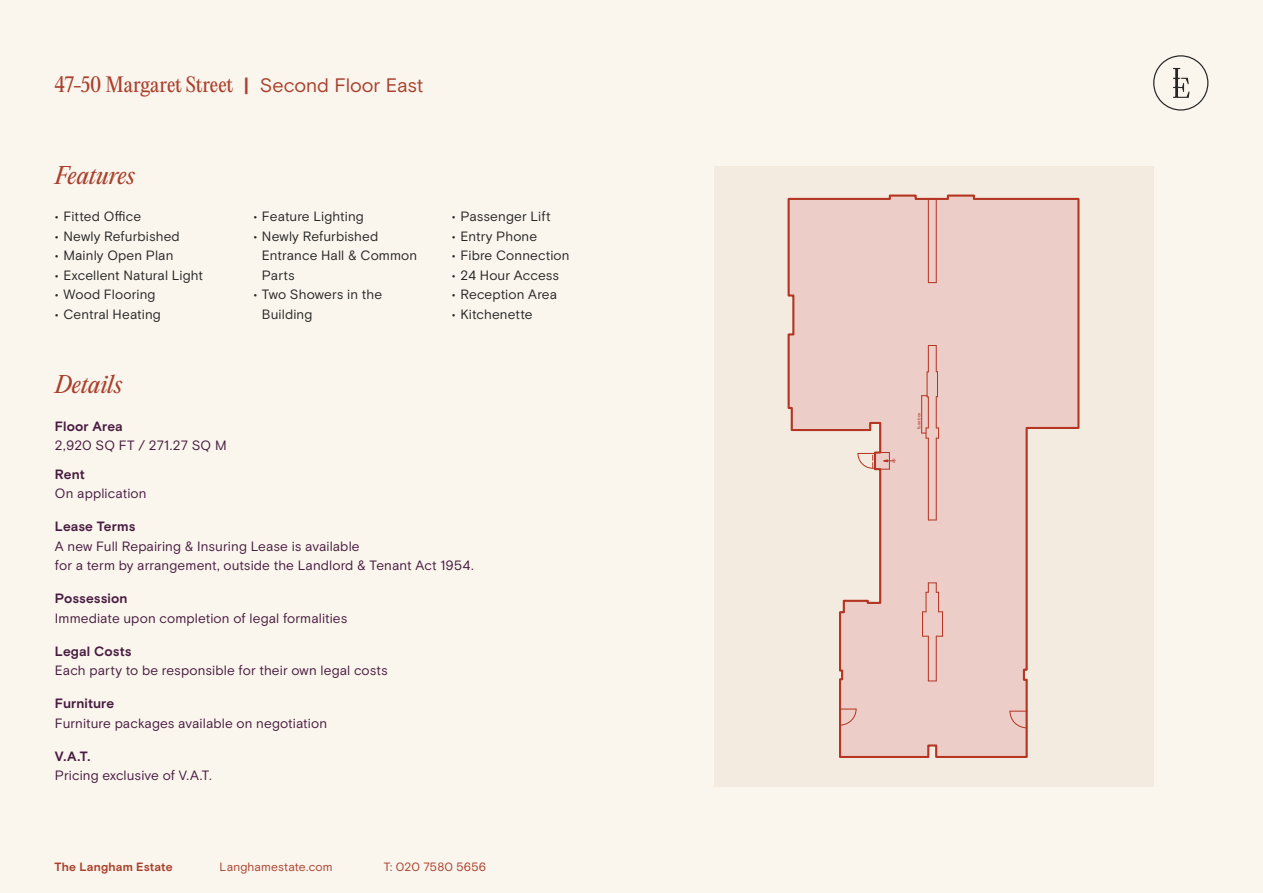
<style>
.page{position:relative;width:1263px;height:893px;background:#faf5ed}
.page>*{position:absolute;margin:0;border:0;box-sizing:border-box;transform-origin:0 0}
.Body_L{font:italic 22.5px "PP Editorial New";letter-spacing:-.005em;color:#a9402c}
.t1{font:19.5px "PP Editorial New";letter-spacing:-.01em;color:#a9402c}
.Body_L-2{font:13.5px/19.5px "Basis Grotesque Pro";letter-spacing:.01em;color:#481c40}
.t2{font:13.5px/19.5px "Basis Grotesque Pro";letter-spacing:.01em;color:#262726}
.Body_L-3{font:700 13.5px "Basis Grotesque Pro";letter-spacing:.01em;color:#481c40}
.t3{font:12px "Basis Grotesque Pro";letter-spacing:.01em;color:#a9402c}
.t4{font:700 12px "Basis Grotesque Pro";letter-spacing:.015em;color:#a9402c}
.t5{font:4.35px "Arial";letter-spacing:-.005em;color:#b53522}
.s1{font-family:"Basis Grotesque Pro";font-weight:700}
.s2{font-family:"Basis Grotesque Pro"}
</style>
<div class="page">
<div style="left:714px;top:166px;width:439px;height:620px;background:#f3ebdf"></div>
<svg style="left:787px;top:194px;width:293px;height:564px"></svg>
<svg style="left:1153px;top:55px;width:55px;height:56px"></svg>
<h2 class="t1" style="left:55px;top:71px;width:370px">47-50 Margaret Street <span class="s1">|</span> <span class="s2">Second Floor East</span></h2>
<p class="Body_L" style="left:55px;top:160px;width:81px">Features</p>
<p class="t2" style="left:55px;top:207px;width:88px">• Fitted Office</p>
<p class="t2" style="left:55px;top:227px;width:126px">• Newly Refurbished</p>
<p class="t2" style="left:55px;top:246px;width:120px">• Mainly Open Plan</p>
<p class="t2" style="left:55px;top:266px;width:150px">• Excellent Natural Light</p>
<p class="t2" style="left:55px;top:285px;width:102px">• Wood Flooring</p>
<p class="t2" style="left:55px;top:305px;width:107px">• Central Heating</p>
<p class="Body_L" style="left:55px;top:368px;width:69px">Details</p>
<p class="t2" style="left:253px;top:207px;width:112px">• Feature Lighting</p>
<p class="t2" style="left:262px;top:227px;width:157px;text-indent:-9px">• Newly Refurbished<br>Entrance Hall &amp; Common<br>Parts</p>
<p class="t2" style="left:262px;top:285px;width:122px;text-indent:-9px">• Two Showers in the<br>Building</p>
<p class="t2" style="left:452px;top:207px;width:100px">• Passenger Lift</p>
<p class="t2" style="left:452px;top:227px;width:87px">• Entry Phone</p>
<p class="t2" style="left:452px;top:246px;width:119px">• Fibre Connection</p>
<p class="t2" style="left:452px;top:266px;width:109px">• 24 Hour Access</p>
<p class="t2" style="left:452px;top:285px;width:107px">• Reception Area</p>
<p class="t2" style="left:452px;top:305px;width:82px">• Kitchenette</p>
<p class="Body_L-3" style="left:55px;top:418px;width:70px">Floor Area</p>
<p class="Body_L-2" style="left:55px;top:436px;width:173px">2,920 SQ FT / 271.27 SQ M</p>
<p class="Body_L-3" style="left:55px;top:466px;width:31px">Rent</p>
<p class="Body_L-2" style="left:55px;top:484px;width:93px">On application</p>
<p class="Body_L-3" style="left:55px;top:519px;width:82px">Lease Terms</p>
<p class="Body_L-2" style="left:55px;top:537px;width:420px">A new Full Repairing &amp; Insuring Lease is available<br>for a term by arrangement, outside the Landlord &amp; Tenant Act 1954.</p>
<p class="Body_L-3" style="left:55px;top:591px;width:74px">Possession</p>
<p class="Body_L-2" style="left:55px;top:609px;width:294px">Immediate upon completion of legal formalities</p>
<p class="Body_L-3" style="left:55px;top:643px;width:78px">Legal Costs</p>
<p class="Body_L-2" style="left:55px;top:661px;width:334px">Each party to be responsible for their own legal costs</p>
<p class="Body_L-3" style="left:55px;top:696px;width:61px">Furniture</p>
<p class="Body_L-2" style="left:55px;top:714px;width:274px">Furniture packages available on negotiation</p>
<p class="Body_L-3" style="left:55px;top:748px;width:37px">V.A.T.</p>
<p class="Body_L-2" style="left:55px;top:766px;width:158px">Pricing exclusive of V.A.T.</p>
<p class="t4" style="left:55px;top:860px;width:120px">The Langham Estate</p>
<p class="t3" style="left:220px;top:860px;width:115px">Langhamestate.com</p>
<p class="t3" style="left:384px;top:860px;width:104px">T: 020 7580 5656</p>
<p class="t5" style="left:892px;top:463px;width:6px;rotate:-90deg">up</p>
<p class="t5" style="left:917px;top:429px;width:18px;rotate:-90deg">fuse box</p>
</div>
